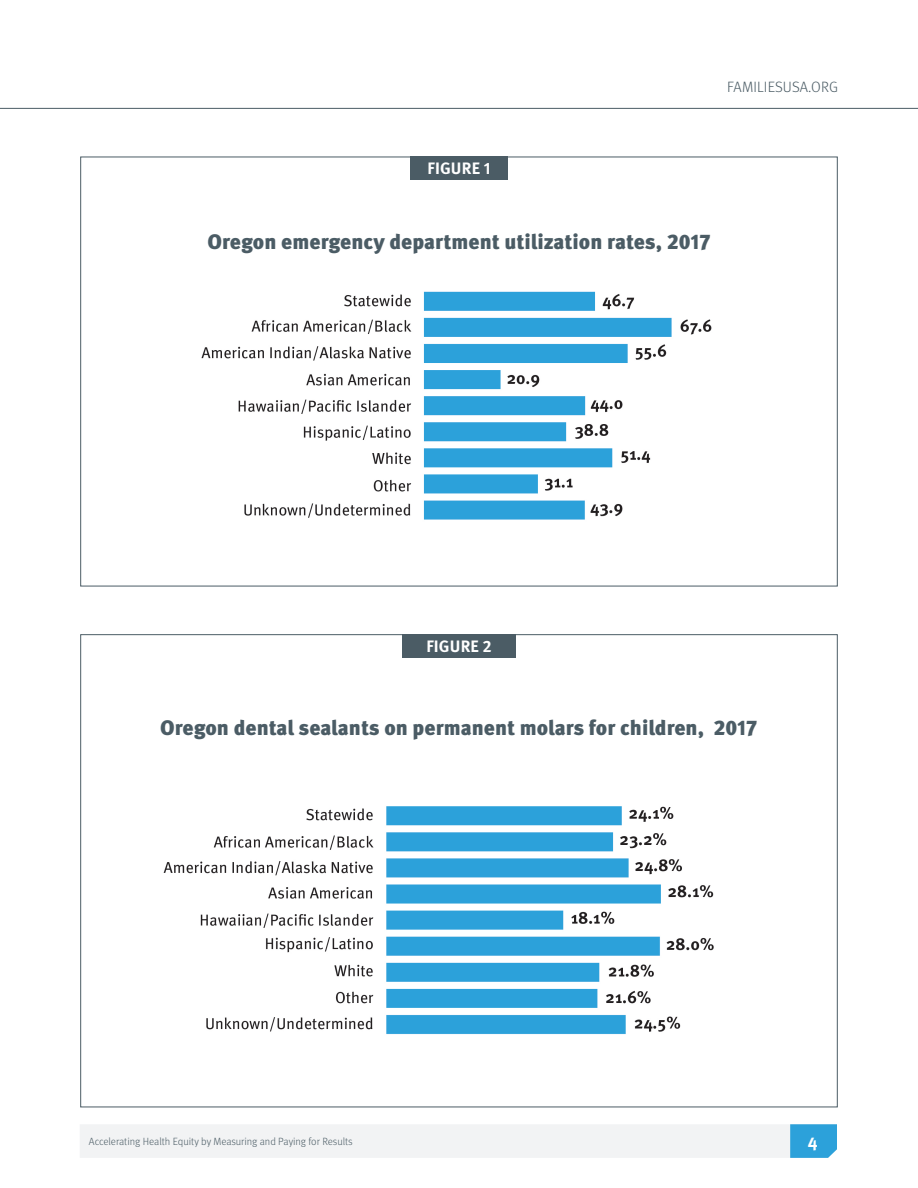
<style>
.page{position:relative;width:918px;height:1188px;background:#fff}
.page>*{position:absolute;margin:0;border:0;box-sizing:border-box;transform-origin:0 0}
.FIGURE_HEADER{font:900 21px "Meta OT";color:#4b5c65}
.t1{font:700 18px "Meta OT";color:#fff}
.FIGURE_HEADER-2{font:700 16.5px "Meta OT";letter-spacing:.01em;color:#fff}
.t2{font:300 15px "Meta OT";letter-spacing:.01em;color:#4b5c65}
.t3{font:300 10.5px "Meta OT";color:#4b5c65}
</style>
<div class="page">
<div style="left:80px;top:1124px;width:757px;height:34px;background:#f2f3f4"></div>
<hr style="left:0;top:108px;width:918px;height:1px;background:#4b5c65">
<img style="left:163px;top:806px;width:551px;height:228px">
<div style="left:402px;top:634px;width:114px;height:24px;background:#4b5c65"></div>
<img style="left:201px;top:291px;width:511px;height:229px">
<div style="left:410px;top:157px;width:98px;height:23px;background:#4b5c65"></div>
<p class="t2" style="left:727px;top:78px;width:113px">FAMILIESUSA.ORG</p>
<p class="FIGURE_HEADER-2" style="left:427px;top:158px;width:65px">FIGURE 1</p>
<p class="FIGURE_HEADER" style="left:208px;top:229px;width:504px">Oregon emergency department utilization rates, 2017</p>
<p class="FIGURE_HEADER-2" style="left:426px;top:636px;width:67px">FIGURE 2</p>
<p class="FIGURE_HEADER" style="left:160px;top:715px;width:598px">Oregon dental sealants on permanent molars for children, 2017</p>
<p class="t3" style="left:89px;top:1135px;width:265px">Accelerating Health Equity by Measuring and Paying for Results</p>
<p class="t1" style="left:808px;top:1129px;width:11px">4</p>
</div>
